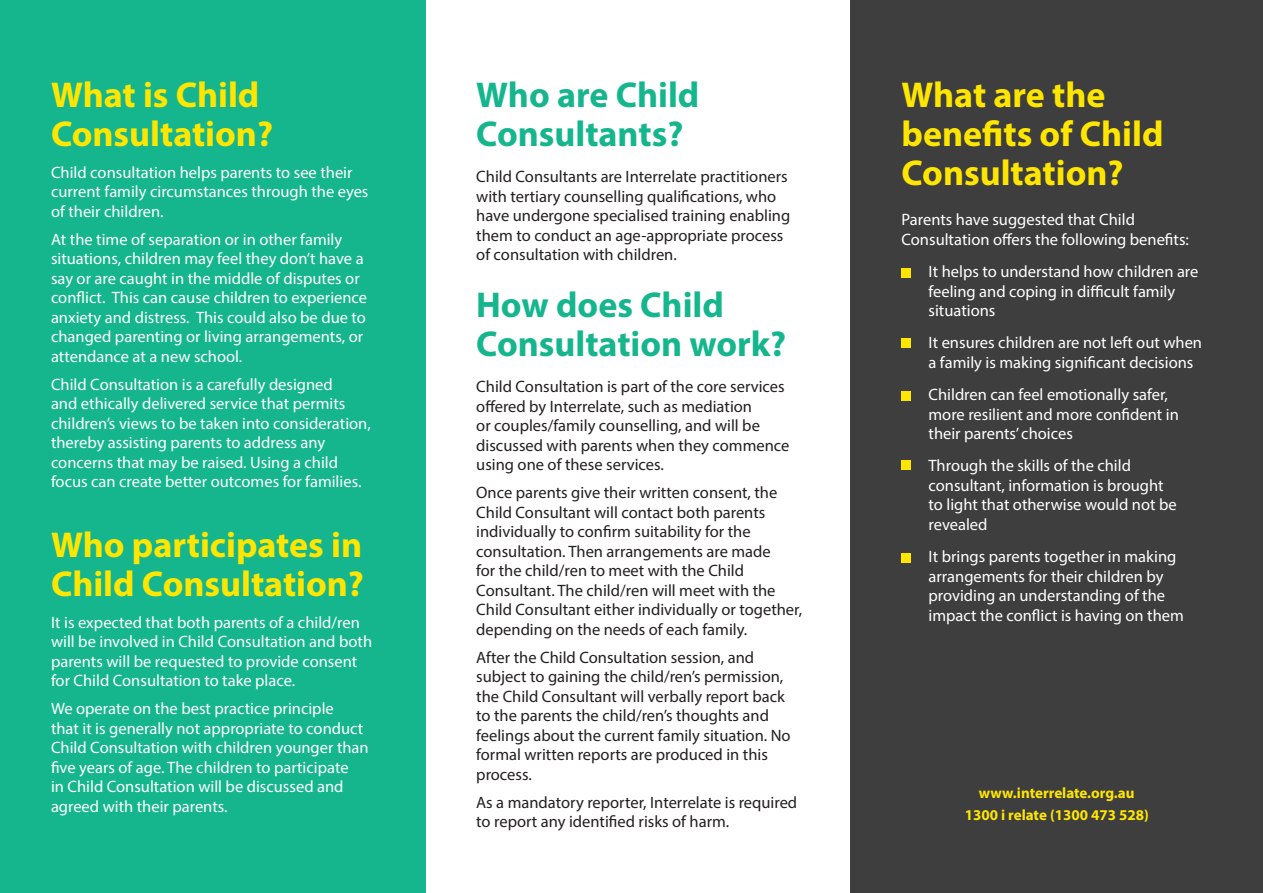
<style>
.page{position:relative;width:1263px;height:893px;background:#fff}
.page>*{position:absolute;margin:0;border:0;box-sizing:border-box;transform-origin:0 0}
.Body{font:700 36px/39px "Myriad Pro";color:#ffe601}
.Body-2{font:700 36px/39px "Myriad Pro";color:#15b68d}
.Body-3{font:16.5px/19.5px "Myriad Pro";color:#fff}
.Body-4{font:16.5px/19.5px "Myriad Pro";color:#231f20}
.Body-5{font:700 15px "Myriad Pro";color:#ffe601}
</style>
<div class="page">
<div style="left:0;top:0;width:425px;height:893px;background:#15b68d"></div>
<div style="left:850px;top:0;width:413px;height:893px;background:#3e3e3f"></div>
<div style="left:901px;top:267px;width:10px;height:10px;background:#ffe601"></div>
<div style="left:901px;top:338px;width:10px;height:10px;background:#ffe601"></div>
<div style="left:901px;top:391px;width:10px;height:10px;background:#ffe601"></div>
<div style="left:901px;top:460px;width:10px;height:10px;background:#ffe601"></div>
<div style="left:901px;top:552px;width:10px;height:10px;background:#ffe601"></div>
<p class="Body" style="left:51px;top:74px;width:224px">What is Child<br>Consultation?</p>
<p class="Body-3" style="left:51px;top:162px;width:319px">Child consultation helps parents to see their current family circumstances through the eyes of their children.</p>
<p class="Body-3" style="left:51px;top:229px;width:318px">At the time of separation or in other family situations, children may feel they don’t have a say or are caught in the middle of disputes or conflict. This can cause children to experience anxiety and distress. This could also be due to changed parenting or living arrangements, or attendance at a new school.</p>
<p class="Body-3" style="left:51px;top:374px;width:321px">Child Consultation is a carefully designed<br>and ethically delivered service that permits children’s views to be taken into consideration, thereby assisting parents to address any concerns that may be raised. Using a child focus can create better outcomes for families.</p>
<p class="Body" style="left:51px;top:524px;width:314px">Who participates in<br>Child Consultation?</p>
<p class="Body-3" style="left:51px;top:612px;width:323px">It is expected that both parents of a child/ren will be involved in Child Consultation and both parents will be requested to provide consent for Child Consultation to take place.</p>
<p class="Body-3" style="left:51px;top:699px;width:319px">We operate on the best practice principle<br>that it is generally not appropriate to conduct Child Consultation with children younger than five years of age. The children to participate<br>in Child Consultation will be discussed and agreed with their parents.</p>
<p class="Body-2" style="left:476px;top:74px;width:225px">Who are Child<br>Consultants?</p>
<p class="Body-4" style="left:476px;top:166px;width:315px">Child Consultants are Interrelate practitioners with tertiary counselling qualifications, who have undergone specialised training enabling them to conduct an age-appropriate process of consultation with children.</p>
<p class="Body-2" style="left:476px;top:284px;width:311px">How does Child<br>Consultation work?</p>
<p class="Body-4" style="left:476px;top:377px;width:315px">Child Consultation is part of the core services offered by Interrelate, such as mediation<br>or couples/family counselling, and will be discussed with parents when they commence using one of these services.</p>
<p class="Body-4" style="left:476px;top:483px;width:327px">Once parents give their written consent, the Child Consultant will contact both parents individually to confirm suitability for the consultation. Then arrangements are made<br>for the child/ren to meet with the Child Consultant. The child/ren will meet with the Child Consultant either individually or together, depending on the needs of each family.</p>
<p class="Body-4" style="left:476px;top:647px;width:316px">After the Child Consultation session, and subject to gaining the child/ren’s permission, the Child Consultant will verbally report back to the parents the child/ren’s thoughts and feelings about the current family situation. No formal written reports are produced in this process.</p>
<p class="Body-4" style="left:476px;top:792px;width:322px">As a mandatory reporter, Interrelate is required to report any identified risks of harm.</p>
<p class="Body" style="left:901px;top:74px;width:263px">What are the benefits of Child<br>Consultation?</p>
<p class="Body-3" style="left:901px;top:210px;width:289px">Parents have suggested that Child<br>Consultation offers the following benefits:</p>
<p class="Body-3" style="left:928px;top:261px;width:271px;text-indent:-27px">• It helps to understand how children are feeling and coping in difficult family situations</p>
<p class="Body-3" style="left:928px;top:333px;width:275px;text-indent:-27px">• It ensures children are not left out when a family is making significant decisions</p>
<p class="Body-3" style="left:928px;top:385px;width:252px;text-indent:-27px">• Children can feel emotionally safer, more resilient and more confident in their parents’ choices</p>
<p class="Body-3" style="left:928px;top:456px;width:250px;text-indent:-27px">• Through the skills of the child consultant, information is brought to light that otherwise would not be revealed</p>
<p class="Body-3" style="left:928px;top:547px;width:257px;text-indent:-27px">• It brings parents together in making arrangements for their children by providing an understanding of the impact the conflict is having on them</p>
<p class="Body-5" style="left:979px;top:783px;width:157px">www.interrelate.org.au</p>
<p class="Body-5" style="left:965px;top:805px;width:186px">1300 i relate (1300 473 528)</p>
</div>
